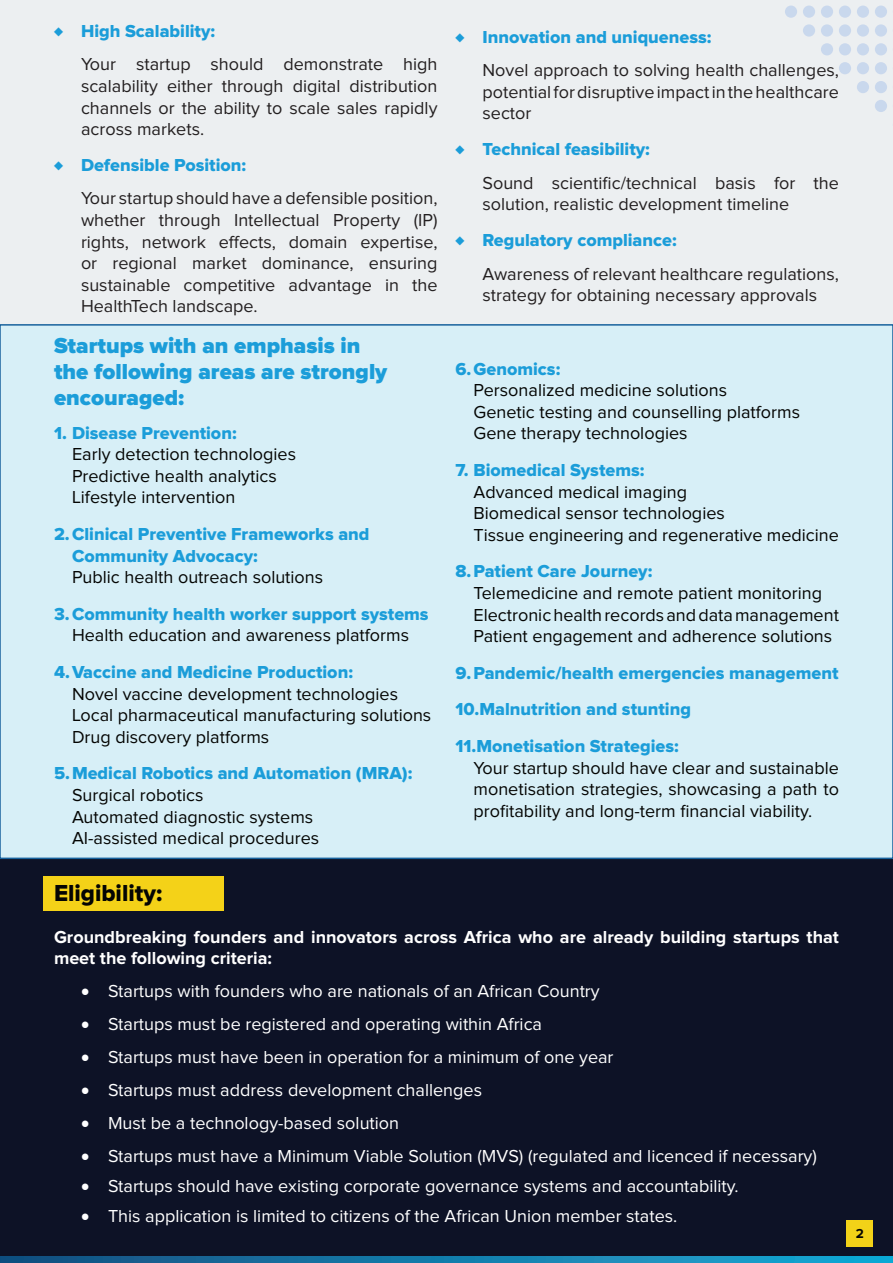
<style>
.page{position:relative;width:893px;height:1263px;background:#eceff1}
.page>*{position:absolute;margin:0;border:0;box-sizing:border-box;transform-origin:0 0}
.t1{font:24px "Proxima Nova Extrabld";color:#040503}
.t2{font:900 22.5px/25.8px "Proxima Nova";color:#1b9dd9}
.t3{font:18px/21.6px "Proxima Nova";color:#040503;text-align:justify}
.t4{font:18px/21.6px "Proxima Nova";color:#231f20;text-align:justify}
.t5{font:18px "Proxima Nova";color:#fff}
.t6{font:18px/21.6px "Proxima Nova Extrabld";color:#1b9dd9}
.t7{font:700 18px/21px "Proxima Nova";color:#fff}
.t8{font:700 13.5px "Proxima Nova";color:#040503}
.s1{font-family:"Proxima Nova"}
.s2{font-family:"Proxima Nova";color:#040503}
</style>
<div class="page">
<div style="left:0;top:859px;width:893px;height:397px;background:#0d1226"></div>
<svg style="left:0;top:1256px;width:893px;height:7px"></svg>
<div style="left:846px;top:1220px;width:27px;height:27px;background:#f2d218"></div>
<div style="left:0;top:325px;width:893px;height:533px;background:#d7eff7"></div>
<div style="left:43px;top:876px;width:181px;height:35px;background:#f4d218"></div>
<div style="left:785px;top:6px;width:12px;height:12px;background:#c9d8ed;border-radius:50%"></div>
<div style="left:803px;top:6px;width:12px;height:12px;background:#c9d8ed;border-radius:50%"></div>
<div style="left:821px;top:6px;width:12px;height:12px;background:#c9d8ed;border-radius:50%"></div>
<div style="left:839px;top:6px;width:12px;height:12px;background:#c9d8ed;border-radius:50%"></div>
<div style="left:857px;top:6px;width:12px;height:12px;background:#c9d8ed;border-radius:50%"></div>
<div style="left:875px;top:6px;width:12px;height:12px;background:#c9d8ed;border-radius:50%"></div>
<svg style="left:803px;top:24px;width:12px;height:13px"></svg>
<svg style="left:821px;top:24px;width:12px;height:13px"></svg>
<svg style="left:839px;top:24px;width:12px;height:13px"></svg>
<svg style="left:857px;top:24px;width:12px;height:13px"></svg>
<svg style="left:875px;top:24px;width:12px;height:13px"></svg>
<div style="left:821px;top:43px;width:12px;height:12px;background:#c9d8ed;border-radius:50%"></div>
<div style="left:839px;top:43px;width:12px;height:12px;background:#c9d8ed;border-radius:50%"></div>
<div style="left:857px;top:43px;width:12px;height:12px;background:#c9d8ed;border-radius:50%"></div>
<div style="left:875px;top:43px;width:12px;height:12px;background:#c9d8ed;border-radius:50%"></div>
<div style="left:839px;top:62px;width:12px;height:12px;background:#c9d8ed;border-radius:50%"></div>
<div style="left:857px;top:62px;width:12px;height:12px;background:#c9d8ed;border-radius:50%"></div>
<div style="left:875px;top:62px;width:12px;height:12px;background:#c9d8ed;border-radius:50%"></div>
<div style="left:857px;top:81px;width:12px;height:12px;background:#c9d8ed;border-radius:50%"></div>
<div style="left:875px;top:81px;width:12px;height:12px;background:#c9d8ed;border-radius:50%"></div>
<div style="left:875px;top:100px;width:12px;height:12px;background:#c9d8ed;border-radius:50%"></div>
<p class="t6" style="left:54px;top:21px;width:163px"><span class="s1">♦</span> High Scalability:</p>
<p class="t4" style="left:81px;top:54px;width:358px">Your startup should demonstrate high scalability either through digital distribution channels or the ability to scale sales rapidly across markets.</p>
<p class="t6" style="left:54px;top:155px;width:194px"><span class="s1">♦</span> Defensible Position:</p>
<p class="t4" style="left:81px;top:188px;width:358px">Your startup should have a defensible position, whether through Intellectual Property (IP) rights, network effects, domain expertise, or regional market dominance, ensuring sustainable competitive advantage in the HealthTech landscape.</p>
<p class="t2" style="left:54px;top:333px;width:335px">Startups with an emphasis in the following areas are strongly encouraged:</p>
<p class="t6" style="left:54px;top:423px;width:184px">1. Disease Prevention:</p>
<p class="t3" style="left:72px;top:444px;width:226px">Early detection technologies</p>
<p class="t3" style="left:72px;top:465px;width:206px">Predictive health analytics</p>
<p class="t3" style="left:72px;top:487px;width:165px">Lifestyle intervention</p>
<p class="t6" style="left:72px;top:524px;width:299px;text-indent:-18px">2.Clinical Preventive Frameworks and<br>Community Advocacy:</p>
<p class="t3" style="left:72px;top:567px;width:253px">Public health outreach solutions</p>
<p class="t6" style="left:54px;top:604px;width:376px">3.Community health worker support systems</p>
<p class="t3" style="left:72px;top:625px;width:339px">Health education and awareness platforms</p>
<p class="t6" style="left:54px;top:662px;width:300px">4.Vaccine and Medicine Production:</p>
<p class="t3" style="left:72px;top:683px;width:328px">Novel vaccine development technologies</p>
<p class="t3" style="left:72px;top:705px;width:361px">Local pharmaceutical manufacturing solutions</p>
<p class="t3" style="left:72px;top:726px;width:199px">Drug discovery platforms</p>
<p class="t6" style="left:72px;top:763px;width:342px;text-indent:-18px">5.Medical Robotics and Automation (MRA):<br><span class="s2">Surgical robotics</span></p>
<p class="t3" style="left:72px;top:806px;width:243px">Automated diagnostic systems</p>
<p class="t3" style="left:72px;top:828px;width:249px">AI-assisted medical procedures</p>
<p class="t6" style="left:455px;top:26px;width:257px"><span class="s1">♦</span> Innovation and uniqueness:</p>
<p class="t4" style="left:482px;top:60px;width:358px">Novel approach to solving health challenges, potential for disruptive impact in the healthcare sector</p>
<p class="t6" style="left:455px;top:139px;width:196px"><span class="s1">♦</span> Technical feasibility:</p>
<p class="t4" style="left:482px;top:172px;width:358px">Sound scientific/technical basis for the solution, realistic development timeline</p>
<p class="t6" style="left:455px;top:230px;width:223px"><span class="s1">♦</span> Regulatory compliance:</p>
<p class="t4" style="left:482px;top:263px;width:358px">Awareness of relevant healthcare regulations, strategy for obtaining necessary approvals</p>
<p class="t6" style="left:455px;top:359px;width:106px">6.Genomics:</p>
<p class="t3" style="left:473px;top:380px;width:255px">Personalized medicine solutions</p>
<p class="t3" style="left:473px;top:401px;width:328px">Genetic testing and counselling platforms</p>
<p class="t3" style="left:473px;top:423px;width:216px">Gene therapy technologies</p>
<p class="t6" style="left:455px;top:460px;width:190px">7. Biomedical Systems:</p>
<p class="t3" style="left:473px;top:481px;width:215px">Advanced medical imaging</p>
<p class="t3" style="left:473px;top:503px;width:253px">Biomedical sensor technologies</p>
<p class="t3" style="left:473px;top:524px;width:367px">Tissue engineering and regenerative medicine</p>
<p class="t6" style="left:455px;top:561px;width:198px">8.Patient Care Journey:</p>
<p class="t3" style="left:473px;top:583px;width:350px">Telemedicine and remote patient monitoring</p>
<p class="t3" style="left:473px;top:604px;width:367px">Electronic health records and data management</p>
<p class="t3" style="left:473px;top:626px;width:360px">Patient engagement and adherence solutions</p>
<p class="t6" style="left:455px;top:663px;width:384px">9.Pandemic/health emergencies management</p>
<p class="t6" style="left:455px;top:699px;width:237px">10.Malnutrition and stunting</p>
<p class="t6" style="left:455px;top:736px;width:225px">11.Monetisation Strategies:</p>
<p class="t3" style="left:473px;top:757px;width:367px">Your startup should have clear and sustainable monetisation strategies, showcasing a path to profitability and long-term financial viability.</p>
<p class="t1" style="left:54px;top:882px;width:110px">Eligibility:</p>
<p class="t7" style="left:54px;top:927px;width:786px">Groundbreaking founders and innovators across Africa who are already building startups that meet the following criteria:</p>
<p class="t5" style="left:81px;top:981px;width:520px">• Startups with founders who are nationals of an African Country</p>
<p class="t5" style="left:81px;top:1014px;width:463px">• Startups must be registered and operating within Africa</p>
<p class="t5" style="left:81px;top:1047px;width:534px">• Startups must have been in operation for a minimum of one year</p>
<p class="t5" style="left:81px;top:1080px;width:403px">• Startups must address development challenges</p>
<p class="t5" style="left:81px;top:1113px;width:320px">• Must be a technology-based solution</p>
<p class="t5" style="left:81px;top:1146px;width:737px">• Startups must have a Minimum Viable Solution (MVS) (regulated and licenced if necessary)</p>
<p class="t5" style="left:81px;top:1176px;width:659px">• Startups should have existing corporate governance systems and accountability.</p>
<p class="t5" style="left:81px;top:1206px;width:598px">• This application is limited to citizens of the African Union member states.</p>
<p class="t8" style="left:856px;top:1226px;width:10px">2</p>
</div>
